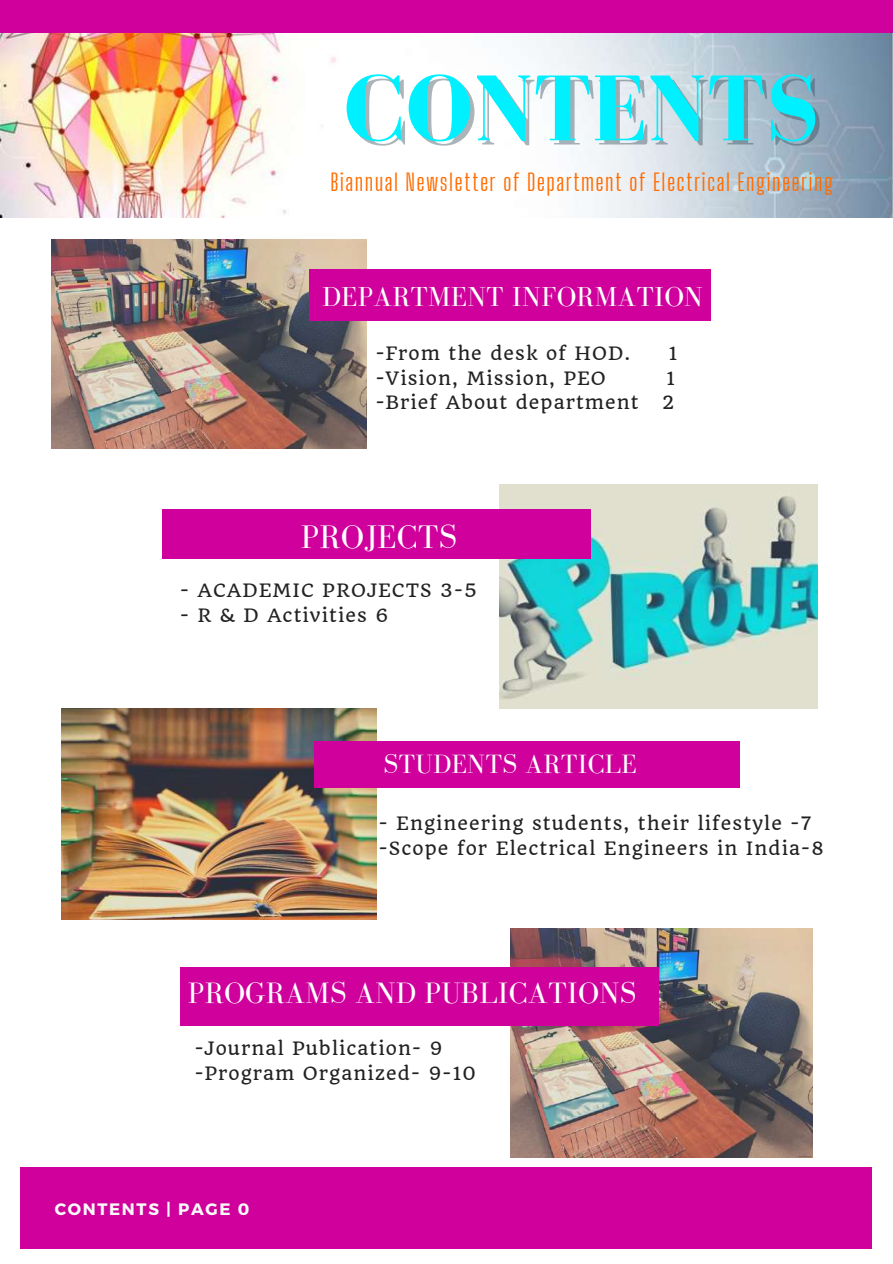
<style>
.page{position:relative;width:893px;height:1264px;background:#fff}
.page>*{position:absolute;margin:0;border:0;box-sizing:border-box;transform-origin:0 0}
.t1{font:700 95.85px "Bodoni FLF";letter-spacing:.01em;color:#00f0ff}
.t2{font:33.6px "Bodoni FLF";letter-spacing:.01em;color:#fff}
.t3{font:30.3px "Bodoni FLF";letter-spacing:.01em;color:#fff}
.t4{font:28.2px "Bodoni FLF";letter-spacing:.01em;color:#fff}
.t5{font:27.15px "Bodoni FLF";letter-spacing:.01em;color:#fff}
.t6{font:23.1px "Big Shoulders Display";letter-spacing:.06em;color:#ff6c00}
.t7{font:18px/24.8px "Quando";letter-spacing:.06em;color:#222}
.t8{font:700 16.5px "Montserrat";letter-spacing:.1em;color:#fafafa}
</style>
<div class="page">
<div style="left:0;top:0;width:892px;height:38px;background:#cf009b"></div>
<img style="left:52px;top:239px;width:314px;height:209px">
<img style="left:499px;top:484px;width:318px;height:224px">
<img style="left:62px;top:708px;width:314px;height:211px">
<div style="left:310px;top:269px;width:400px;height:51px;background:#cf009b"></div>
<div style="left:162px;top:509px;width:428px;height:50px;background:#cf009b"></div>
<div style="left:314px;top:741px;width:425px;height:46px;background:#cf009b"></div>
<img style="left:510px;top:928px;width:302px;height:229px">
<div style="left:180px;top:967px;width:478px;height:58px;background:#cf009b"></div>
<img style="left:0;top:33px;width:892px;height:184px">
<div style="left:20px;top:1167px;width:851px;height:81px;background:#cf009b"></div>
<h1 class="t1" style="left:344px;top:56px;width:476px">CONTENTS</h1>
<p class="t6" style="left:330px;top:168px;width:504px">Biannual Newsletter of Department of Electrical Engineering</p>
<h3 class="t4" style="left:322px;top:281px;width:382px">DEPARTMENT INFORMATION</h3>
<p class="t7" style="left:375px;top:341px;width:256px">-From the desk of HOD.</p>
<p class="t7" style="left:668px;top:341px;width:10px">1</p>
<p class="t7" style="left:375px;top:366px;width:231px">-Vision, Mission, PEO</p>
<p class="t7" style="left:666px;top:366px;width:10px">1</p>
<p class="t7" style="left:375px;top:390px;width:264px">-Brief About department</p>
<p class="t7" style="left:662px;top:390px;width:14px">2</p>
<h2 class="t2" style="left:301px;top:519px;width:157px">PROJECTS</h2>
<p class="t7" style="left:180px;top:578px;width:298px">- ACADEMIC PROJECTS 3-5</p>
<p class="t7" style="left:180px;top:603px;width:210px">- R &amp; D Activities 6</p>
<h3 class="t5" style="left:383px;top:748px;width:255px">STUDENTS ARTICLE</h3>
<p class="t7" style="left:379px;top:811px;width:446px">- Engineering students, their lifestyle -7 -Scope for Electrical Engineers in India-8</p>
<h3 class="t3" style="left:188px;top:976px;width:450px">PROGRAMS AND PUBLICATIONS</h3>
<p class="t7" style="left:195px;top:1036px;width:282px">-Journal Publication- 9 -Program Organized- 9-10</p>
<p class="t8" style="left:55px;top:1197px;width:196px">CONTENTS | PAGE 0</p>
</div>
